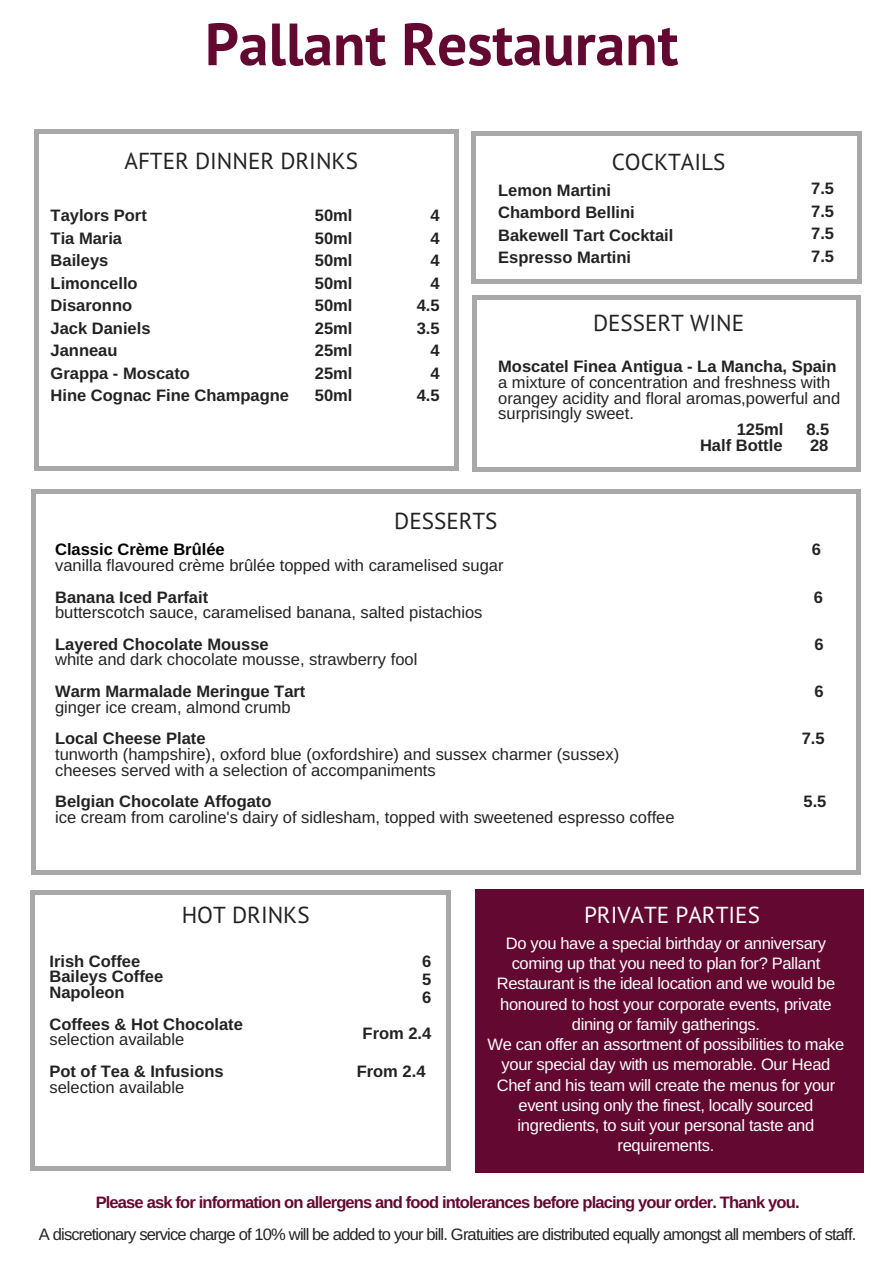
<style>
.page{position:relative;width:893px;height:1263px;background:#fff}
.page>*{position:absolute;margin:0;border:0;box-sizing:border-box;transform-origin:0 0}
.t1{font:700 59.55px "PT Sans";color:#630830}
.t2{font:23.1px "PT Sans";color:#222}
.t3{font:23.1px "PT Sans";color:#fff}
.t4{font:16.5px/15.8px "Arimo";color:#222}
.t5{font:700 16.5px/22.5px "Arimo";color:#222}
.t6{font:16.5px/20.2px "Arimo";letter-spacing:-.02em;color:#fff;text-align:center}
.t7{font:16.5px "Arimo";letter-spacing:-.05em;color:#222}
.t8{font:700 16.5px "Arimo";letter-spacing:-.05em;color:#630830}
.t9{font:700 16.5px "Arimo";color:#000}
</style>
<div class="page">
<div style="left:475px;top:889px;width:388px;height:283px;background:#630830"></div>
<svg style="left:857px;top:279px;width:4px;height:4px"></svg>
<hr style="left:471px;top:136px;width:4px;height:143px;background:#a8a8a8">
<svg style="left:471px;top:279px;width:4px;height:4px"></svg>
<hr style="left:857px;top:136px;width:4px;height:143px;background:#a8a8a8">
<hr style="left:475px;top:279px;width:382px;height:4px;background:#a8a8a8">
<svg style="left:857px;top:132px;width:4px;height:4px"></svg>
<svg style="left:471px;top:132px;width:4px;height:4px"></svg>
<hr style="left:475px;top:132px;width:382px;height:4px;background:#a8a8a8">
<svg style="left:447px;top:1166px;width:4px;height:4px"></svg>
<hr style="left:31px;top:894px;width:4px;height:272px;background:#a8a8a8">
<svg style="left:31px;top:1166px;width:3px;height:4px"></svg>
<div style="left:446px;top:894px;width:5px;height:272px;background:#a8a8a8"></div>
<hr style="left:34px;top:1166px;width:413px;height:4px;background:#a8a8a8">
<svg style="left:447px;top:890px;width:4px;height:4px"></svg>
<svg style="left:31px;top:890px;width:3px;height:4px"></svg>
<div style="left:34px;top:890px;width:413px;height:5px;background:#a8a8a8"></div>
<svg style="left:856px;top:870px;width:4px;height:4px"></svg>
<hr style="left:32px;top:493px;width:4px;height:377px;background:#a8a8a8">
<svg style="left:32px;top:870px;width:4px;height:4px"></svg>
<hr style="left:856px;top:493px;width:4px;height:377px;background:#a8a8a8">
<hr style="left:36px;top:870px;width:820px;height:4px;background:#a8a8a8">
<svg style="left:856px;top:489px;width:4px;height:4px"></svg>
<svg style="left:32px;top:489px;width:4px;height:4px"></svg>
<hr style="left:36px;top:489px;width:820px;height:4px;background:#a8a8a8">
<svg style="left:455px;top:467px;width:3px;height:4px"></svg>
<hr style="left:34px;top:133px;width:4px;height:334px;background:#a8a8a8">
<svg style="left:34px;top:467px;width:4px;height:4px"></svg>
<hr style="left:454px;top:133px;width:4px;height:334px;background:#a8a8a8">
<hr style="left:38px;top:467px;width:417px;height:4px;background:#a8a8a8">
<svg style="left:455px;top:129px;width:3px;height:4px"></svg>
<svg style="left:34px;top:129px;width:4px;height:4px"></svg>
<div style="left:38px;top:129px;width:417px;height:5px;background:#a8a8a8"></div>
<svg style="left:856px;top:468px;width:4px;height:4px"></svg>
<hr style="left:472px;top:300px;width:4px;height:168px;background:#a8a8a8">
<svg style="left:472px;top:468px;width:4px;height:4px"></svg>
<hr style="left:856px;top:300px;width:4px;height:168px;background:#a8a8a8">
<hr style="left:476px;top:468px;width:380px;height:4px;background:#a8a8a8">
<svg style="left:856px;top:296px;width:4px;height:4px"></svg>
<svg style="left:472px;top:296px;width:4px;height:4px"></svg>
<hr style="left:476px;top:296px;width:380px;height:4px;background:#a8a8a8">
<h1 class="t1" style="left:205px;top:5px;width:475px">Pallant Restaurant</h1>
<h2 class="t2" style="left:124px;top:145px;width:235px">AFTER DINNER DRINKS</h2>
<h2 class="t2" style="left:611px;top:146px;width:115px">COCKTAILS</h2>
<p class="t5" style="left:51px;top:204px;width:240px">Taylors Port<br>Tia Maria<br>Baileys<br>Limoncello<br>Disaronno<br>Jack Daniels<br>Janneau<br>Grappa - Moscato<br>Hine Cognac Fine Champagne</p>
<p class="t5" style="left:315px;top:204px;width:39px">50ml</p>
<p class="t5" style="left:430px;top:204px;width:11px">4</p>
<p class="t5" style="left:315px;top:227px;width:39px">50ml</p>
<p class="t5" style="left:430px;top:227px;width:11px">4</p>
<p class="t5" style="left:315px;top:249px;width:39px">50ml</p>
<p class="t5" style="left:430px;top:249px;width:11px">4</p>
<p class="t5" style="left:315px;top:272px;width:39px">50ml</p>
<p class="t5" style="left:430px;top:272px;width:11px">4</p>
<p class="t5" style="left:315px;top:294px;width:39px">50ml</p>
<p class="t5" style="left:417px;top:294px;width:24px">4.5</p>
<p class="t5" style="left:315px;top:317px;width:39px">25ml</p>
<p class="t5" style="left:417px;top:317px;width:24px">3.5</p>
<p class="t5" style="left:315px;top:339px;width:39px">25ml</p>
<p class="t5" style="left:430px;top:339px;width:11px">4</p>
<p class="t5" style="left:315px;top:362px;width:39px">25ml</p>
<p class="t5" style="left:430px;top:362px;width:11px">4</p>
<p class="t5" style="left:315px;top:384px;width:39px">50ml</p>
<p class="t5" style="left:417px;top:384px;width:24px">4.5</p>
<p class="t5" style="left:498px;top:179px;width:177px">Lemon Martini<br>Chambord Bellini<br>Bakewell Tart Cocktail<br>Espresso Martini</p>
<h2 class="t2" style="left:593px;top:307px;width:153px">DESSERT WINE</h2>
<p class="t5" style="left:811px;top:177px;width:24px;text-align:justify">7.5<br>7.5<br>7.5<br>7.5</p>
<p class="t5" style="left:498px;top:355px;width:340px">Moscatel Finea Antigua - La Mancha, Spain</p>
<p class="t4" style="left:498px;top:374px;width:343px">a mixture of concentration and freshness with orangey acidity and floral aromas,powerful and surprisingly sweet.</p>
<p class="t5" style="left:736px;top:418px;width:48px">125ml</p>
<p class="t5" style="left:806px;top:418px;width:24px">8.5</p>
<p class="t5" style="left:700px;top:434px;width:84px">Half Bottle</p>
<p class="t5" style="left:810px;top:434px;width:20px">28</p>
<h2 class="t2" style="left:394px;top:506px;width:105px">DESSERTS</h2>
<p class="t9" style="left:55px;top:540px;width:171px">Classic Crème Brûlée</p>
<p class="t5" style="left:811px;top:538px;width:11px">6</p>
<p class="t4" style="left:55px;top:557px;width:450px">vanilla flavoured crème brûlée topped with caramelised sugar</p>
<p class="t5" style="left:55px;top:585px;width:155px">Banana Iced Parfait</p>
<p class="t5" style="left:813px;top:585px;width:11px">6</p>
<p class="t4" style="left:55px;top:605px;width:429px">butterscotch sauce, caramelised banana, salted pistachios</p>
<p class="t5" style="left:55px;top:633px;width:215px">Layered Chocolate Mousse</p>
<p class="t5" style="left:814px;top:633px;width:11px">6</p>
<p class="t4" style="left:55px;top:652px;width:364px">white and dark chocolate mousse, strawberry fool</p>
<p class="t5" style="left:55px;top:680px;width:252px">Warm Marmalade Meringue Tart</p>
<p class="t5" style="left:814px;top:680px;width:11px">6</p>
<p class="t4" style="left:55px;top:699px;width:237px">ginger ice cream, almond crumb</p>
<p class="t5" style="left:55px;top:727px;width:152px">Local Cheese Plate</p>
<p class="t5" style="left:801px;top:727px;width:24px">7.5</p>
<p class="t4" style="left:55px;top:746px;width:565px">tunworth (hampshire), oxford blue (oxfordshire) and sussex charmer (sussex) cheeses served with a selection of accompaniments</p>
<p class="t5" style="left:55px;top:790px;width:218px">Belgian Chocolate Affogato</p>
<p class="t5" style="left:803px;top:790px;width:24px">5.5</p>
<p class="t4" style="left:55px;top:809px;width:621px">ice cream from caroline's dairy of sidlesham, topped with sweetened espresso coffee</p>
<h2 class="t2" style="left:182px;top:899px;width:129px">HOT DRINKS</h2>
<p class="t5" style="left:49px;top:953px;width:115px;line-height:15.8px">Irish Coffee<br>Baileys Coffee<br>Napoleon</p>
<p class="t5" style="left:49px;top:1013px;width:195px">Coffees &amp; Hot Chocolate</p>
<p class="t4" style="left:49px;top:1032px;width:136px">selection available</p>
<p class="t5" style="left:49px;top:1060px;width:176px">Pot of Tea &amp; Infusions</p>
<p class="t5" style="left:357px;top:1060px;width:70px">From 2.4</p>
<p class="t4" style="left:49px;top:1079px;width:136px">selection available</p>
<p class="t5" style="left:422px;top:952px;width:11px;line-height:18px;text-align:justify">6<br>5<br>6</p>
<p class="t5" style="left:362px;top:1022px;width:70px">From 2.4</p>
<h2 class="t3" style="left:584px;top:899px;width:177px">PRIVATE PARTIES</h2>
<p class="t6" style="left:487px;top:933px;width:358px">Do you have a special birthday or anniversary coming up that you need to plan for? Pallant Restaurant is the ideal location and we would be honoured to host your corporate events, private dining or family gatherings.<br>We can offer an assortment of possibilities to make your special day with us memorable. Our Head Chef and his team will create the menus for your event using only the finest, locally sourced ingredients, to suit your personal taste and requirements.</p>
<p class="t8" style="left:96px;top:1193px;width:705px">Please ask for information on allergens and food intolerances before placing your order. Thank you.</p>
<p class="t7" style="left:39px;top:1225px;width:818px">A discretionary service charge of 10% will be added to your bill. Gratuities are distributed equally amongst all members of staff.</p>
</div>
